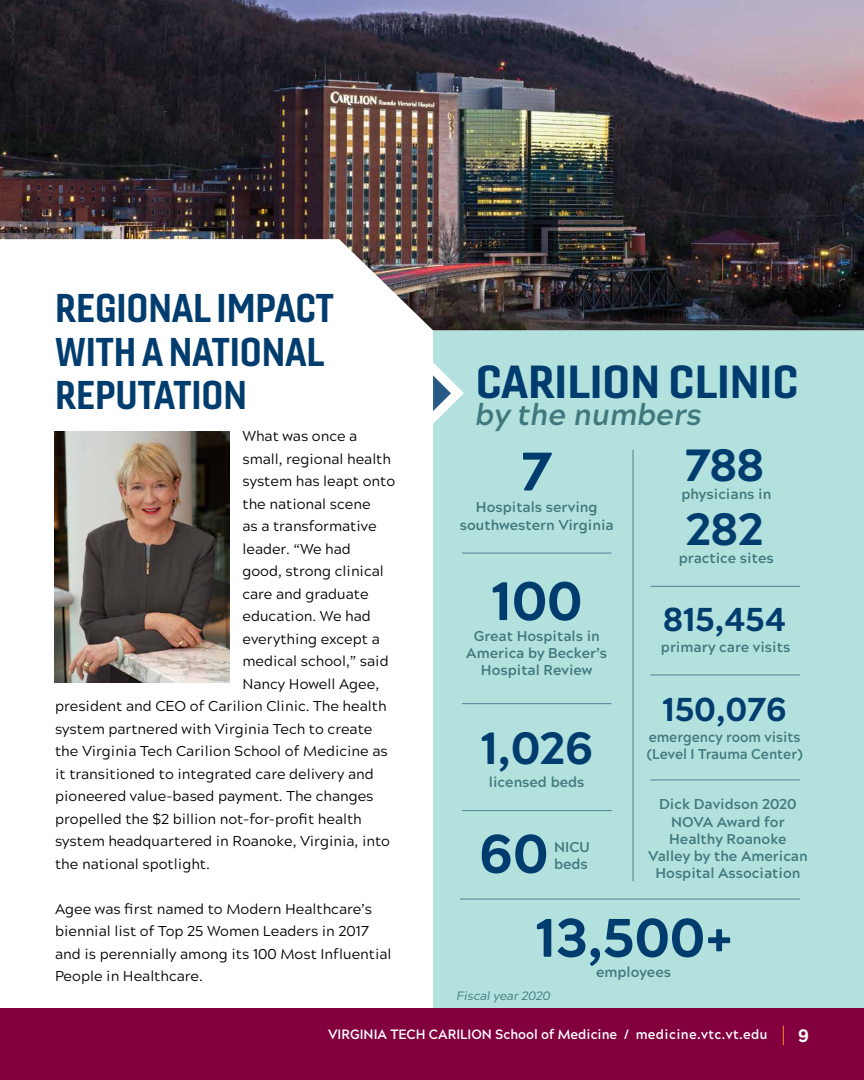
<style>
.page{position:relative;width:864px;height:1080px;background:#fff}
.page>*{position:absolute;margin:0;border:0;box-sizing:border-box;transform-origin:0 0}
.t1{font:800 54px/84px "Acherus Grotesque";color:#003d6e}
.t2{font:45px "Gineso Nor Bol";color:#003d6e;scale:1.05 1}
.t3{font:800 45px/63.9px "Acherus Grotesque";color:#003d6e}
.t4{font:39px/43.5px "Gineso Nor Bol";color:#003d6e;scale:.96 1}
.t5{font:800 33px "Acherus Grotesque";color:#003d6e}
.t6{font:italic 700 30px "Acherus Grotesque";color:#41787d}
.t7{font:800 18px "Acherus Grotesque";color:#fff;scale:.96 1}
.t8{font:14.25px/22.5px "Acherus Grotesque";color:#000}
.t9{font:700 14.25px/17.1px "Acherus Grotesque";color:#41787d;text-align:center}
.t10{font:700 14.25px/17.1px "Acherus Grotesque";color:#41787d;scale:.96 1}
.t11{font:700 13.5px "Acherus Grotesque";color:#fff;scale:.96 1}
.t12{font:italic 12px "Acherus Grotesque";color:#41787d}
</style>
<div class="page">
<img style="left:0;top:0;width:864px;height:239px">
<svg style="left:0;top:239px;width:864px;height:444px"></svg>
<div style="left:433px;top:330px;width:431px;height:678px;background:#b2e1de"></div>
<svg style="left:433px;top:375px;width:18px;height:36px"></svg>
<div style="left:0;top:1008px;width:864px;height:72px;background:#83003f"></div>
<svg style="left:783px;top:1026px;width:1px;height:19px"></svg>
<img style="left:54px;top:431px;width:176px;height:251px">
<hr style="left:632px;top:450px;width:2px;height:431px;background:#003d6e">
<hr style="left:462px;top:553px;width:150px;height:1px;background:#003d6e">
<hr style="left:462px;top:703px;width:150px;height:1px;background:#003d6e">
<hr style="left:462px;top:810px;width:150px;height:1px;background:#003d6e">
<hr style="left:651px;top:586px;width:149px;height:1px;background:#003d6e">
<hr style="left:651px;top:779px;width:149px;height:1px;background:#003d6e">
<hr style="left:651px;top:674px;width:149px;height:1px;background:#003d6e">
<hr style="left:460px;top:898px;width:340px;height:2px;background:#003d6e">
<h3 class="t4" style="left:55px;top:286px;width:292px">REGIONAL IMPACT<br>WITH A NATIONAL<br>REPUTATION</h3>
<p class="t8" style="left:242px;top:424px;width:116px">What was once a</p>
<p class="t8" style="left:242px;top:447px;width:150px">small, regional health</p>
<p class="t8" style="left:242px;top:469px;width:154px">system has leapt onto</p>
<p class="t8" style="left:242px;top:492px;width:130px">the national scene</p>
<p class="t8" style="left:242px;top:514px;width:136px">as a transformative</p>
<p class="t8" style="left:242px;top:537px;width:110px">leader. “We had</p>
<p class="t8" style="left:242px;top:559px;width:143px">good, strong clinical</p>
<p class="t8" style="left:242px;top:582px;width:128px">care and graduate</p>
<p class="t8" style="left:242px;top:604px;width:130px">education. We had</p>
<p class="t8" style="left:242px;top:627px;width:139px">everything except a</p>
<p class="t8" style="left:242px;top:649px;width:148px">medical school,” said</p>
<p class="t8" style="left:242px;top:672px;width:138px">Nancy Howell Agee,</p>
<p class="t8" style="left:55px;top:694px;width:333px">president and CEO of Carilion Clinic. The health</p>
<p class="t8" style="left:55px;top:717px;width:319px">system partnered with Virginia Tech to create</p>
<p class="t8" style="left:55px;top:739px;width:334px">the Virginia Tech Carilion School of Medicine as</p>
<p class="t8" style="left:55px;top:762px;width:320px">it transitioned to integrated care delivery and</p>
<p class="t8" style="left:55px;top:784px;width:320px">pioneered value-based payment. The changes</p>
<p class="t8" style="left:55px;top:807px;width:308px">propelled the $2 billion not-for-profit health</p>
<p class="t8" style="left:55px;top:829px;width:337px">system headquartered in Roanoke, Virginia, into</p>
<p class="t8" style="left:55px;top:852px;width:156px">the national spotlight.</p>
<p class="t8" style="left:55px;top:897px;width:338px">Agee was first named to Modern Healthcare’s biennial list of Top 25 Women Leaders in 2017 and is perennially among its 100 Most Influential People in Healthcare.</p>
<h2 class="t2" style="left:476px;top:353px;width:309px">CARILION CLINIC</h2>
<h3 class="t6" style="left:476px;top:389px;width:228px">by the numbers</h3>
<h1 class="t1" style="left:521px;top:427px;width:32px">7</h1>
<p class="t9" style="left:460px;top:498px;width:155px;line-height:18px">Hospitals serving southwestern Virginia</p>
<h2 class="t3" style="left:685px;top:431px;width:81px">788<br>282</h2>
<p class="t9" style="left:681px;top:484px;width:91px">physicians in</p>
<h1 class="t1" style="left:491px;top:557px;width:93px">100</h1>
<p class="t9" style="left:466px;top:626px;width:142px">Great Hospitals in<br>America by Becker’s<br>Hospital Review</p>
<h2 class="t3" style="left:480px;top:714px;width:114px">1,026</h2>
<p class="t9" style="left:489px;top:773px;width:97px">licensed beds</p>
<p class="t9" style="left:679px;top:549px;width:96px">practice sites</p>
<h3 class="t5" style="left:663px;top:591px;width:124px">815,454</h3>
<p class="t9" style="left:661px;top:638px;width:131px">primary care visits</p>
<h3 class="t5" style="left:662px;top:681px;width:126px">150,076</h3>
<p class="t10" style="left:647px;top:728px;width:164px">emergency room visits (Level I Trauma Center)</p>
<p class="t9" style="left:648px;top:795px;width:161px">Dick Davidson 2020<br>NOVA Award for<br>Healthy Roanoke<br>Valley by the American<br>Hospital Association</p>
<h1 class="t1" style="left:535px;top:809px;width:199px;text-indent:-56px">60<br>13,500+</h1>
<p class="t9" style="left:554px;top:838px;width:37px;text-align:left">NICU beds</p>
<p class="t9" style="left:596px;top:963px;width:77px">employees</p>
<p class="t12" style="left:457px;top:986px;width:95px">Fiscal year 2020</p>
<p class="t11" style="left:328px;top:1023px;width:459px">VIRGINIA TECH CARILION School of Medicine / medicine.vtc.vt.edu</p>
<p class="t7" style="left:798px;top:1020px;width:13px">9</p>
</div>
